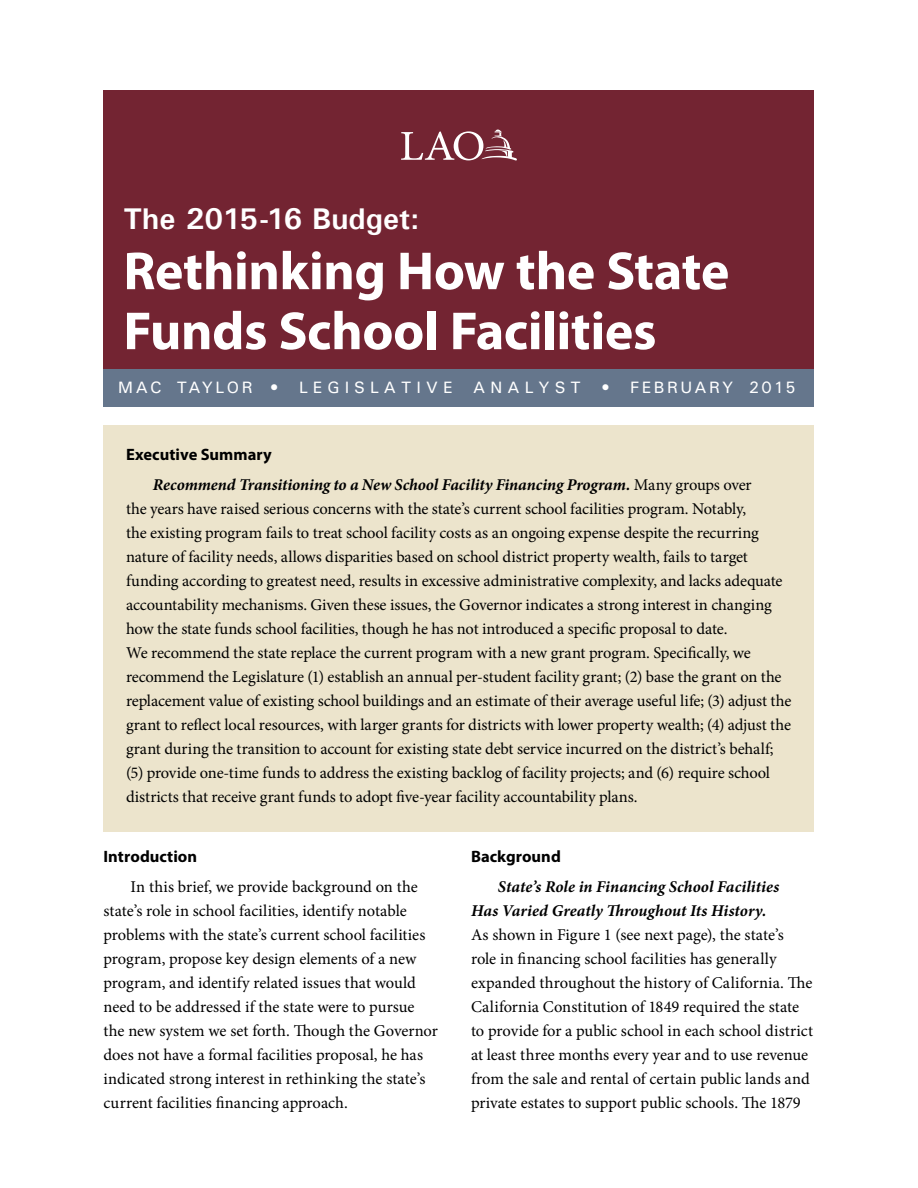
<style>
.page{position:relative;width:918px;height:1188px;background:#fff}
.page>*{position:absolute;margin:0;border:0;box-sizing:border-box;transform-origin:0 0}
.t1{font:700 54px/60px "Myriad Pro";letter-spacing:-.01em;color:#fff}
.t2{font:700 30px "Univers";color:#fff}
.t3{font:16.5px/24px "Minion Pro";letter-spacing:-.005em;color:#000}
.t4{font:italic 700 16.5px/24px "Minion Pro";letter-spacing:.005em;color:#000}
.t5{font:500 16.5px "Univers";letter-spacing:.17em;color:#fff}
.t6{font:700 16.5px "Myriad Pro";letter-spacing:.005em;color:#000}
.s1{font-weight:700;font-style:italic}
</style>
<div class="page">
<div style="left:104px;top:368px;width:710px;height:39px;background:#65768c"></div>
<div style="left:104px;top:90px;width:710px;height:278px;background:#732432"></div>
<div style="left:104px;top:425px;width:710px;height:407px;background:#ece4cc"></div>
<svg style="left:401px;top:129px;width:116px;height:32px"></svg>
<h2 class="t2" style="left:123px;top:200px;width:297px">The 2015-16 Budget:</h2>
<h1 class="t1" style="left:123px;top:239px;width:607px">Rethinking How the State<br>Funds School Facilities</h1>
<p class="t5" style="left:118px;top:376px;width:679px">MAC TAYLOR • LEGISLATIVE ANALYST • FEBRUARY 2015</p>
<p class="t6" style="left:126px;top:443px;width:147px">Executive Summary</p>
<p class="t3" style="left:126px;top:472px;width:667px;text-indent:27px"><span class="s1">Recommend Transitioning to a New School Facility Financing Program.</span> Many groups over<br>the years have raised serious concerns with the state’s current school facilities program. Notably,<br>the existing program fails to treat school facility costs as an ongoing expense despite the recurring nature of facility needs, allows disparities based on school district property wealth, fails to target funding according to greatest need, results in excessive administrative complexity, and lacks adequate accountability mechanisms. Given these issues, the Governor indicates a strong interest in changing how the state funds school facilities, though he has not introduced a specific proposal to date.<br>We recommend the state replace the current program with a new grant program. Specifically, we recommend the Legislature (1) establish an annual per-student facility grant; (2) base the grant on the replacement value of existing school buildings and an estimate of their average useful life; (3) adjust the grant to reflect local resources, with larger grants for districts with lower property wealth; (4) adjust the grant during the transition to account for existing state debt service incurred on the district’s behalf; (5) provide one-time funds to address the existing backlog of facility projects; and (6) require school districts that receive grant funds to adopt five-year facility accountability plans.</p>
<p class="t6" style="left:104px;top:846px;width:95px">Introduction</p>
<p class="t3" style="left:104px;top:875px;width:336px;text-indent:27px">In this brief, we provide background on the state’s role in school facilities, identify notable problems with the state’s current school facilities program, propose key design elements of a new program, and identify related issues that would need to be addressed if the state were to pursue the new system we set forth. Though the Governor does not have a formal facilities proposal, he has indicated strong interest in rethinking the state’s current facilities financing approach.</p>
<p class="t6" style="left:471px;top:846px;width:91px">Background</p>
<p class="t4" style="left:471px;top:874px;width:310px;text-indent:27px">State’s Role in Financing School Facilities<br>Has Varied Greatly Throughout Its History.</p>
<p class="t3" style="left:471px;top:923px;width:344px">As shown in Figure 1 (see next page), the state’s role in financing school facilities has generally expanded throughout the history of California. The California Constitution of 1849 required the state to provide for a public school in each school district at least three months every year and to use revenue from the sale and rental of certain public lands and private estates to support public schools. The 1879</p>
</div>
